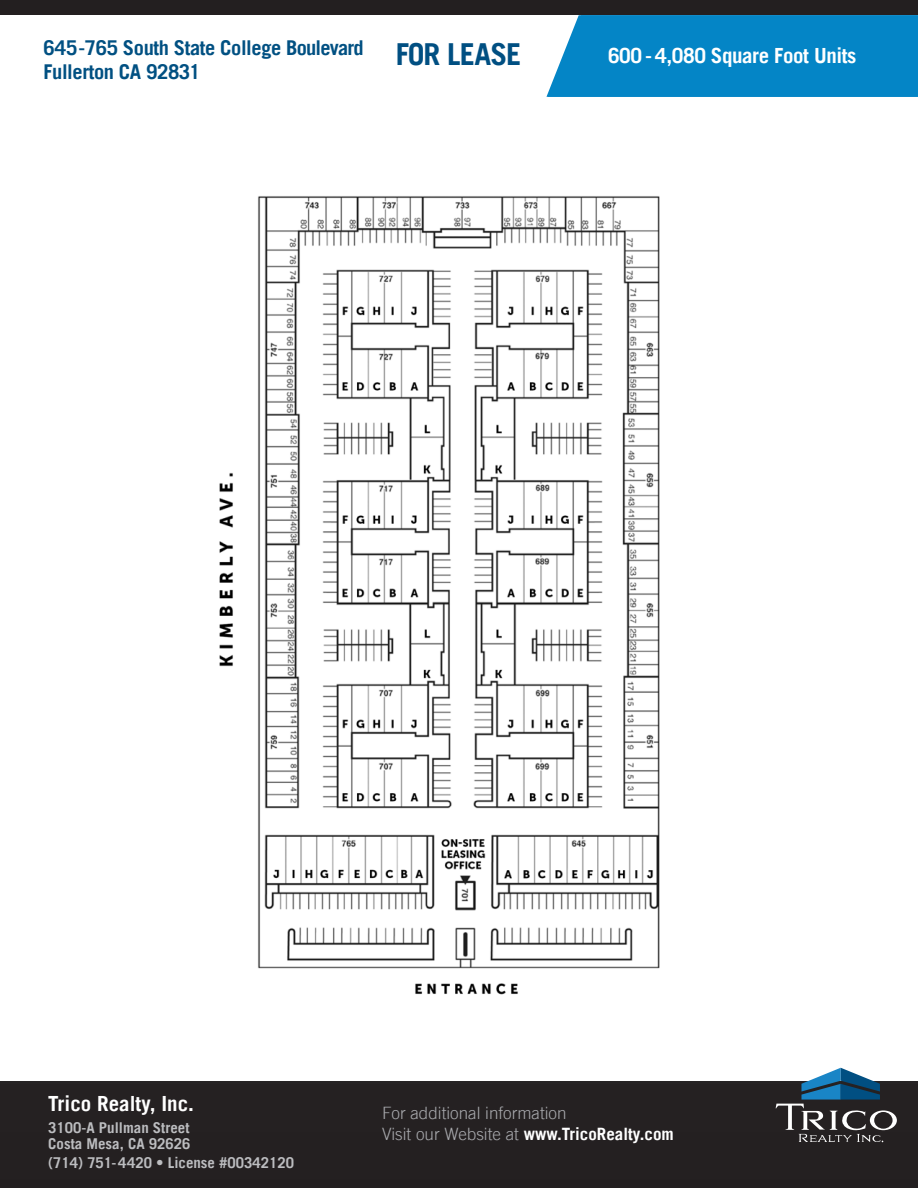
<style>
.page{position:relative;width:918px;height:1188px;background:#fff}
.page>*{position:absolute;margin:0;border:0;box-sizing:border-box;transform-origin:0 0}
.t1{font:700 30.3px "Trade Gothic LT";letter-spacing:-.03em;color:#004f82}
.t2{font:700 20.85px "Trade Gothic LT";letter-spacing:-.02em;color:#fff}
.t3{font:700 20.85px "Trade Gothic LT";color:#fff}
.t4{font:700 20.4px/24.5px "Trade Gothic LT";letter-spacing:-.02em;color:#015082}
.t5{font:300 17.1px/20.9px "Trade Gothic LT";color:#a8a9ad}
.t6{font:700 15px/15.9px "Trade Gothic LT";color:#bcbdc0}
.s1{color:#014f82}
.s2{font-weight:700;color:#fff}
</style>
<div class="page">
<div style="left:0;top:1081px;width:918px;height:107px;background:#242021"></div>
<div style="left:0;top:0;width:918px;height:15px;background:#231f20"></div>
<svg style="left:776px;top:1068px;width:121px;height:74px"></svg>
<div style="left:546px;top:15px;width:372px;height:82px;background:#0485c6"></div>
<img style="left:219px;top:196px;width:441px;height:799px">
<p class="t4" style="left:44px;top:35px;width:322px">645-765 South State College Boulevard<br>Fullerton CA 92831</p>
<p class="t1" style="left:396px;top:36px;width:127px"><span class="s1">FOR</span> LEASE</p>
<p class="t2" style="left:608px;top:43px;width:250px">600 - 4,080 Square Foot Units</p>
<p class="t3" style="left:48px;top:1091px;width:147px">Trico Realty, Inc.</p>
<p class="t6" style="left:48px;top:1120px;width:144px">3100-A Pullman Street<br>Costa Mesa, CA 92626</p>
<p class="t6" style="left:48px;top:1155px;width:247px">(714) 751-4420 • License #00342120</p>
<p class="t5" style="left:382px;top:1103px;width:293px">For additional information<br>Visit our Website at <span class="s2">www.TricoRealty.com</span></p>
</div>
